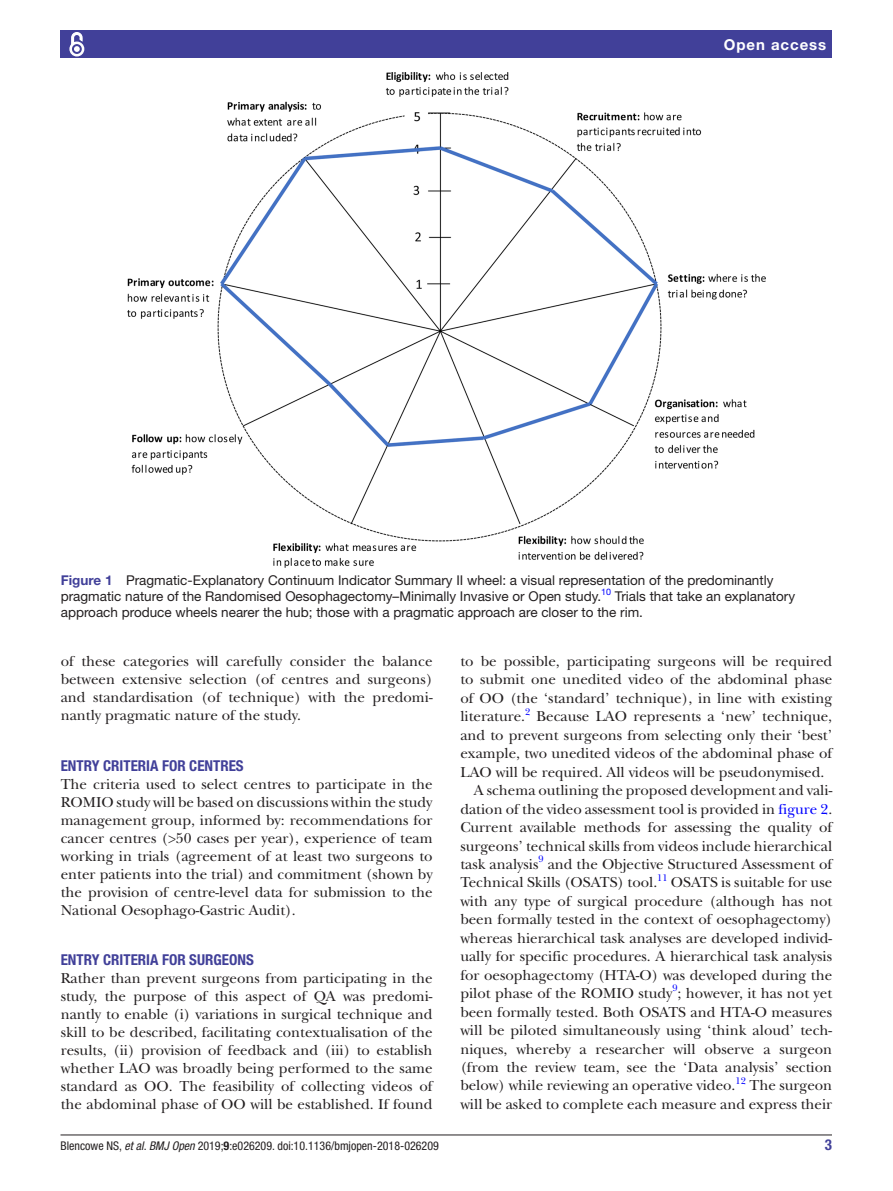
<style>
.page{position:relative;width:893px;height:1191px;background:#fff}
.page>*{position:absolute;margin:0;border:0;box-sizing:border-box;transform-origin:0 0}
.t1{font:15px/18px "New Baskerville";color:#231f20;text-align:justify}
.t2{font:700 condensed 15px "Helvetica Neue LT Std";color:#414099}
.t3{font:700 15px "Helvetica Neue LT Std";letter-spacing:.065em;color:#fff}
.t4{font:13.5px/16.2px "Helvetica Neue LT Std";color:#231f20}
.t5{font:condensed 12px "Helvetica Neue LT Std";color:#231f20}
.t6{font:9.9px "New Baskerville";color:#00f}
.s1{font-weight:700;color:#414099}
.s2{color:#00f}
.s3{font-style:italic}
.s4{font-weight:700}
</style>
<div class="page">
<hr style="left:61px;top:1134px;width:771px;height:1px;background:#231f20">
<div style="left:61px;top:31px;width:771px;height:27px;background:#414099"></div>
<svg style="left:69px;top:32px;width:16px;height:25px"></svg>
<img style="left:127px;top:73px;width:638px;height:494px">
<p class="t3" style="left:724px;top:35px;width:104px">Open access</p>
<p class="t4" style="left:61px;top:572px;width:736px"><span class="s1">Figure 1</span> Pragmatic-Explanatory Continuum Indicator Summary II wheel: a visual representation of the predominantly pragmatic nature of the Randomised Oesophagectomy–Minimally Invasive or Open study.<sup>10</sup> Trials that take an explanatory approach produce wheels nearer the hub; those with a pragmatic approach are closer to the rim.</p>
<p class="t1" style="left:61px;top:652px;width:373px">of these categories will carefully consider the balance between extensive selection (of centres and surgeons) and standardisation (of technique) with the predomi&shy;nantly pragmatic nature of the study.</p>
<p class="t2" style="left:61px;top:756px;width:184px">ENTRY CRITERIA FOR CENTRES</p>
<p class="t1" style="left:61px;top:775px;width:373px">The criteria used to select centres to participate in the ROMIO study will be based on discussions within the study management group, informed by: recommendations for cancer centres (&gt;50 cases per year), experience of team working in trials (agreement of at least two surgeons to enter patients into the trial) and commitment (shown by the provision of centre-level data for submission to the National Oesophago-Gastric Audit).</p>
<p class="t2" style="left:61px;top:951px;width:195px">ENTRY CRITERIA FOR SURGEONS</p>
<p class="t1" style="left:61px;top:969px;width:373px">Rather than prevent surgeons from participating in the study, the purpose of this aspect of QA was predomi&shy;nantly to enable (i) variations in surgical technique and skill to be described, facilitating contextualisation of the results, (ii) provision of feedback and (iii) to establish whether LAO was broadly being performed to the same standard as OO. The feasibility of collecting videos of the abdominal phase of OO will be established. If found</p>
<p class="t1" style="left:460px;top:652px;width:373px;line-height:18.5px">to be possible, participating surgeons will be required to submit one unedited video of the abdominal phase of OO (the ‘standard’ technique), in line with existing literature.</p>
<p class="t6" style="left:525px;top:705px;width:7px">2</p>
<p class="t1" style="left:537px;top:707px;width:297px">Because LAO represents a ‘new’ technique,</p>
<p class="t1" style="left:460px;top:726px;width:373px">and to prevent surgeons from selecting only their ‘best’</p>
<p class="t1" style="left:460px;top:744px;width:373px">example, two unedited videos of the abdominal phase of</p>
<p class="t1" style="left:460px;top:763px;width:365px">LAO will be required. All videos will be pseudonymised.</p>
<p class="t1" style="left:474px;top:781px;width:360px">A schema outlining the proposed development and vali-</p>
<p class="t1" style="left:460px;top:800px;width:373px">dation of the video assessment tool is provided in <span class="s2">figure 2</span>.</p>
<p class="t1" style="left:460px;top:818px;width:373px">Current available methods for assessing the quality of</p>
<p class="t1" style="left:460px;top:836px;width:373px">surgeons’ technical skills from videos include hierarchical</p>
<p class="t1" style="left:460px;top:855px;width:373px">task analysis<sup>9</sup> and the Objective Structured Assessment of</p>
<p class="t1" style="left:460px;top:873px;width:198px">Technical Skills (OSATS) tool.</p>
<p class="t6" style="left:657px;top:871px;width:12px">11</p>
<p class="t1" style="left:460px;top:873px;width:373px;line-height:18.5px;text-indent:211px">OSATS is suitable for use with any type of surgical procedure (although has not been formally tested in the context of oesophagectomy) whereas hierarchical task analyses are developed individ&shy;ually for specific procedures. A hierarchical task analysis for oesophagectomy (HTA-O) was developed during the pilot phase of the ROMIO study ; however, it has not yet</p>
<p class="t6" style="left:672px;top:982px;width:7px">9</p>
<p class="t1" style="left:460px;top:1002px;width:373px;line-height:18.5px">been formally tested. Both OSATS and HTA-O measures will be piloted simultaneously using ‘think aloud’ tech&shy;niques, whereby a researcher will observe a surgeon (from the review team, see the ‘Data analysis’ section below) while reviewing an operative video.<sup>12</sup> The surgeon will be asked to complete each measure and express their</p>
<p class="t5" style="left:61px;top:1138px;width:380px">Blencowe NS, <span class="s3">et al</span>. <span class="s3">BMJ Open</span> 2019;<span class="s4">9</span>:e026209. doi:10.1136/bmjopen-2018-026209</p>
<p class="t2" style="left:825px;top:1135px;width:9px">3</p>
</div>
